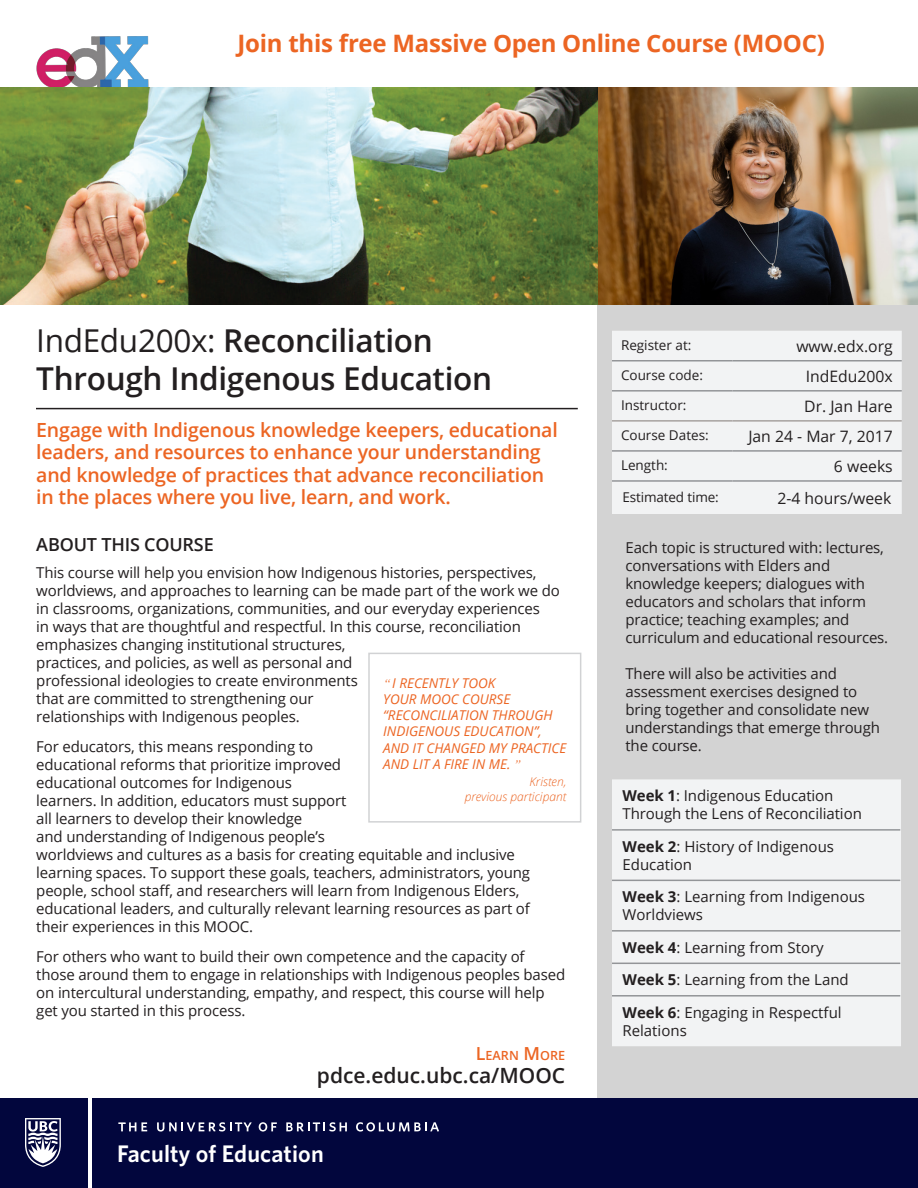
<style>
.page{position:relative;width:918px;height:1188px;background:#fff}
.page>*{position:absolute;margin:0;border:0;box-sizing:border-box;transform-origin:0 0}
.t1{font:600 31.5px/37.8px "Open Sans";letter-spacing:-.01em;color:#231f20}
.t2{font:700 24px "Open Sans";letter-spacing:-.01em;color:#ec6523}
.t3{font:600 24px "Whitney";letter-spacing:.005em;color:#fff}
.t4{font:600 21px "Open Sans";color:#231f20}
.t5{font:600 19.5px/22.5px "Open Sans";letter-spacing:-.01em;color:#ec6523}
.t6{font:600 18px "Open Sans";letter-spacing:-.01em;color:#231f20}
.t7{font:15.75px "Open Sans";color:#231f20}
.t8{font:15px/18px "Open Sans";letter-spacing:-.01em;color:#231f20}
.t9{font:italic 13.5px/16.2px "Open Sans";color:#ec6523}
.t10{font:13.5px "Open Sans";color:#231f20}
.t11{font:600 12.6px "Open Sans";color:#ec6523}
.t12{font:italic 300 12px/14.4px "Open Sans";color:#ec6523;text-align:right}
.s1{font-weight:400}
.s2{font-family:"Garamond"}
.s3{font-size:18px}
.s4{font-weight:700}
</style>
<div class="page">
<img style="left:36px;top:36px;width:113px;height:51px">
<div style="left:597px;top:88px;width:321px;height:1046px;background:#d3d3d3"></div>
<img style="left:0;top:87px;width:918px;height:218px">
<hr style="left:36px;top:408px;width:542px;height:1px;background:#231f20">
<div style="left:612px;top:331px;width:290px;height:183px;background:#f2f3f4"></div>
<hr style="left:612px;top:360px;width:121px;height:2px;background:#939598">
<hr style="left:733px;top:360px;width:169px;height:2px;background:#939598">
<hr style="left:612px;top:390px;width:121px;height:2px;background:#939598">
<hr style="left:733px;top:390px;width:169px;height:2px;background:#939598">
<hr style="left:612px;top:450px;width:121px;height:2px;background:#939598">
<hr style="left:733px;top:450px;width:169px;height:2px;background:#939598">
<hr style="left:612px;top:480px;width:121px;height:2px;background:#939598">
<hr style="left:733px;top:480px;width:169px;height:2px;background:#939598">
<hr style="left:612px;top:420px;width:121px;height:2px;background:#a7a2a0">
<hr style="left:733px;top:420px;width:169px;height:2px;background:#a7a2a0">
<div style="left:0;top:1098px;width:88px;height:90px;background:#02063d"></div>
<div style="left:92px;top:1098px;width:826px;height:90px;background:#02063d"></div>
<svg style="left:25px;top:1118px;width:36px;height:49px"></svg>
<svg style="left:118px;top:1122px;width:29px;height:9px"></svg>
<svg style="left:157px;top:1122px;width:95px;height:10px"></svg>
<svg style="left:259px;top:1122px;width:18px;height:10px"></svg>
<svg style="left:286px;top:1122px;width:61px;height:10px"></svg>
<svg style="left:356px;top:1122px;width:83px;height:10px"></svg>
<div style="left:368px;top:653px;width:213px;height:170px;border:2px solid #d1d2d4"></div>
<div style="left:612px;top:779px;width:289px;height:267px;background:#f2f3f4"></div>
<hr style="left:612px;top:829px;width:288px;height:2px;background:#939598">
<hr style="left:612px;top:880px;width:288px;height:1px;background:#939598">
<hr style="left:612px;top:930px;width:288px;height:2px;background:#939598">
<hr style="left:612px;top:963px;width:288px;height:1px;background:#939598">
<hr style="left:612px;top:995px;width:288px;height:2px;background:#939598">
<p class="t2" style="left:238px;top:27px;width:589px">Join this free Massive Open Online Course (MOOC)</p>
<p class="t1" style="left:36px;top:321px;width:457px"><span class="s1">IndEdu200x:</span> Reconciliation<br>Through Indigenous Education</p>
<p class="t5" style="left:36px;top:418px;width:523px">Engage with Indigenous knowledge keepers, educational leaders, and resources to enhance your understanding and knowledge of practices that advance reconciliation in the places where you live, learn, and work.</p>
<p class="t6" style="left:36px;top:532px;width:179px">ABOUT THIS COURSE</p>
<p class="t8" style="left:36px;top:563px;width:525px">This course will help you envision how Indigenous histories, perspectives, worldviews, and approaches to learning can be made part of the work we do in classrooms, organizations, communities, and our everyday experiences<br>in ways that are thoughtful and respectful. In this course, reconciliation emphasizes changing institutional structures,<br>practices, and policies, as well as personal and<br>professional ideologies to create environments<br>that are committed to strengthening our<br>relationships with Indigenous peoples.</p>
<p class="t8" style="left:36px;top:737px;width:495px">For educators, this means responding to<br>educational reforms that prioritize improved<br>educational outcomes for Indigenous<br>learners. In addition, educators must support<br>all learners to develop their knowledge<br>and understanding of Indigenous people’s<br>worldviews and cultures as a basis for creating equitable and inclusive learning spaces. To support these goals, teachers, administrators, young people, school staff, and researchers will learn from Indigenous Elders, educational leaders, and culturally relevant learning resources as part of their experiences in this MOOC.</p>
<p class="t8" style="left:36px;top:947px;width:530px">For others who want to build their own competence and the capacity of those around them to engage in relationships with Indigenous peoples based on intercultural understanding, empathy, and respect, this course will help get you started in this process.</p>
<p class="t9" style="left:383px;top:675px;width:185px"><span class="s2">“</span> I RECENTLY TOOK<br>YOUR MOOC COURSE “RECONCILIATION THROUGH<br>INDIGENOUS EDUCATION”,<br>AND IT CHANGED MY PRACTICE<br>AND LIT A FIRE IN ME. <span class="s2">”</span></p>
<p class="t12" style="left:465px;top:774px;width:103px">Kristen,<br>previous participant</p>
<p class="t11" style="left:476px;top:1047px;width:91px"><span class="s3">L</span>EARN <span class="s3">M</span>ORE</p>
<p class="t4" style="left:317px;top:1061px;width:250px">pdce.educ.ubc.ca/MOOC</p>
<p class="t3" style="left:117px;top:1138px;width:208px">Faculty of Education</p>
<p class="t10" style="left:621px;top:336px;width:72px">Register at:</p>
<p class="t7" style="left:796px;top:335px;width:98px">www.edx.org</p>
<p class="t10" style="left:621px;top:366px;width:84px">Course code:</p>
<p class="t7" style="left:806px;top:365px;width:89px">IndEdu200x</p>
<p class="t10" style="left:621px;top:396px;width:67px">Instructor:</p>
<p class="t7" style="left:804px;top:395px;width:90px">Dr. Jan Hare</p>
<p class="t10" style="left:621px;top:426px;width:89px">Course Dates:</p>
<p class="t7" style="left:748px;top:425px;width:146px">Jan 24 - Mar 7, 2017</p>
<p class="t10" style="left:621px;top:456px;width:48px">Length:</p>
<p class="t7" style="left:834px;top:455px;width:60px">6 weeks</p>
<p class="t10" style="left:622px;top:488px;width:98px">Estimated time:</p>
<p class="t7" style="left:777px;top:487px;width:115px">2-4 hours/week</p>
<p class="t8" style="left:626px;top:538px;width:264px">Each topic is structured with: lectures, conversations with Elders and knowledge keepers; dialogues with educators and scholars that inform practice; teaching examples; and curriculum and educational resources.</p>
<p class="t8" style="left:626px;top:664px;width:256px">There will also be activities and assessment exercises designed to bring together and consolidate new understandings that emerge through the course.</p>
<p class="t8" style="left:622px;top:787px;width:241px"><span class="s4">Week 1</span>: Indigenous Education<br>Through the Lens of Reconciliation</p>
<p class="t8" style="left:622px;top:837px;width:213px"><span class="s4">Week 2</span>: History of Indigenous<br>Education</p>
<p class="t8" style="left:622px;top:888px;width:244px"><span class="s4">Week 3</span>: Learning from Indigenous<br>Worldviews</p>
<p class="t8" style="left:622px;top:938px;width:203px"><span class="s4">Week 4</span>: Learning from Story</p>
<p class="t8" style="left:622px;top:970px;width:228px"><span class="s4">Week 5</span>: Learning from the Land</p>
<p class="t8" style="left:622px;top:1003px;width:221px"><span class="s4">Week 6</span>: Engaging in Respectful<br>Relations</p>
</div>
